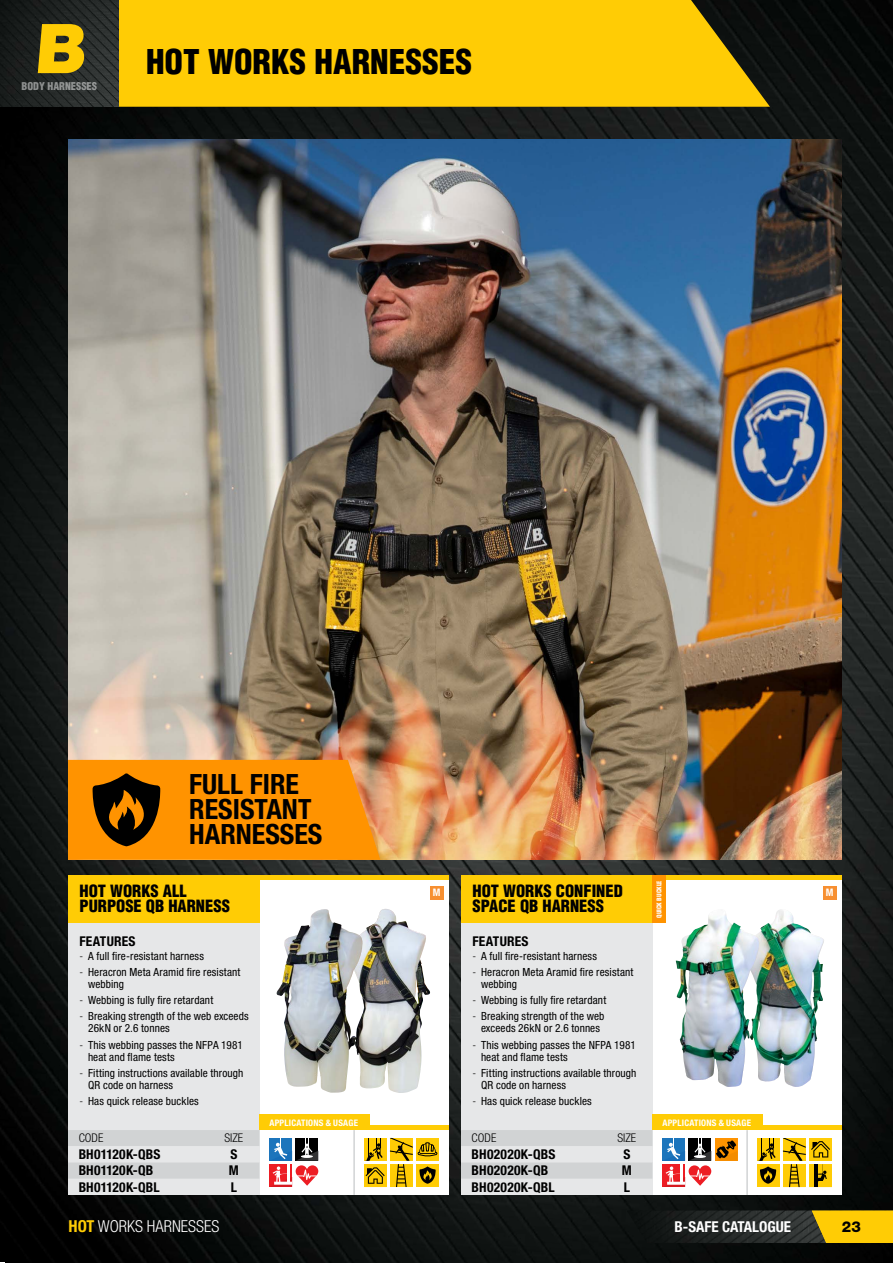
<style>
.page{position:relative;width:893px;height:1263px;background:#fff}
.page>*{position:absolute;margin:0;border:0;box-sizing:border-box;transform-origin:0 0}
.t1{font:900 condensed 33.3px "Helvetica LT Std";color:#000}
.t2{font:700 condensed 27.9px/24.6px "Helvetica Neue LT Std";color:#000}
.t3{font:900 condensed 16.5px/15px "Helvetica LT Std";color:#000}
.t4{font:300 condensed 16.5px "Helvetica Neue LT Std";color:#fff}
.t5{font:700 condensed 15px "Helvetica Neue LT Std";color:#fff}
.t6{font:800 15px "Helvetica Neue LT Std";color:#000}
.t7{font:700 condensed 13.5px "Helvetica Neue LT Std";letter-spacing:.02em;color:#000}
.t8{font:300 condensed 12px "Helvetica Neue LT Std";color:#000}
.t9{font:condensed 11.25px/12px "Helvetica Neue LT Std";letter-spacing:.01em;color:#000}
.t10{font:900 condensed 10.5px "Helvetica LT Std";color:#fff}
.t11{font:700 condensed 10.35px "Helvetica Neue LT Std";color:#fff}
.t12{font:700 condensed 9px "Helvetica Neue LT Std";letter-spacing:.025em;color:#fff}
.t13{font:900 condensed 6.3px "Helvetica LT Std";color:#fff}
.s1{font-family:"Helvetica Neue LT Std";font-stretch:normal;font-size:68.7px;color:#ffcc05}
.s2{font-weight:300}
.s3{font-weight:700;color:#ffcc05}
</style>
<div class="page">
<img style="left:0;top:0;width:893px;height:1263px">
<img style="left:627px;top:1211px;width:185px;height:32px">
<svg style="left:812px;top:1211px;width:81px;height:32px;background:#edbf09"></svg>
<svg style="left:119px;top:0;width:651px;height:107px;background:#efc005"></svg>
<img style="left:0;top:0;width:119px;height:107px">
<div style="left:461px;top:876px;width:381px;height:319px;background:#fff"></div>
<div style="left:68px;top:876px;width:381px;height:319px;background:#fff"></div>
<div style="left:68px;top:875px;width:191px;height:320px;background:#e6e7e8"></div>
<div style="left:461px;top:875px;width:191px;height:320px;background:#e6e7e8"></div>
<div style="left:68px;top:875px;width:191px;height:48px;background:#ffcc05"></div>
<div style="left:461px;top:875px;width:191px;height:48px;background:#ffcc05"></div>
<div style="left:68px;top:875px;width:381px;height:5px;background:#ffcc05"></div>
<div style="left:461px;top:875px;width:381px;height:5px;background:#ffcc05"></div>
<img style="left:362px;top:909px;width:68px;height:184px">
<img style="left:277px;top:909px;width:85px;height:184px">
<img style="left:759px;top:909px;width:65px;height:178px">
<img style="left:676px;top:914px;width:83px;height:173px">
<div style="left:652px;top:1125px;width:190px;height:5px;background:#ffcc05"></div>
<div style="left:652px;top:1115px;width:111px;height:15px;background:#ffcc05"></div>
<hr style="left:746px;top:1130px;width:2px;height:65px;background:#d1d3d4">
<div style="left:259px;top:1125px;width:190px;height:5px;background:#ffcc05"></div>
<div style="left:259px;top:1115px;width:111px;height:15px;background:#ffcc05"></div>
<svg style="left:269px;top:1138px;width:49px;height:49px"></svg>
<hr style="left:353px;top:1130px;width:2px;height:65px;background:#d1d3d4">
<svg style="left:68px;top:1130px;width:191px;height:48px"></svg>
<svg style="left:461px;top:1130px;width:191px;height:48px"></svg>
<div style="left:823px;top:886px;width:13px;height:13px;background:#f78f31"></div>
<div style="left:430px;top:886px;width:13px;height:13px;background:#f78f31"></div>
<svg style="left:662px;top:1138px;width:75px;height:49px"></svg>
<div style="left:652px;top:875px;width:14px;height:48px;background:#ff9300"></div>
<img style="left:68px;top:139px;width:774px;height:721px">
<svg style="left:364px;top:1138px;width:75px;height:49px;background:#d0ad26"></svg>
<svg style="left:757px;top:1138px;width:75px;height:49px;background:#cdab25"></svg>
<svg style="left:68px;top:760px;width:312px;height:100px;background:#e48505"></svg>
<h1 class="t1" style="left:34px;top:40px;width:440px"><span class="s1">B</span> HOT WORKS HARNESSES</h1>
<p class="t10" style="left:22px;top:80px;width:77px">BODY HARNESSES</p>
<h2 class="t2" style="left:189px;top:772px;width:135px">FULL FIRE<br>RESISTANT<br>HARNESSES</h2>
<p class="t13" style="left:655px;top:918px;width:39px;rotate:-90deg">QUICK BUCKLE</p>
<h3 class="t3" style="left:79px;top:883px;width:152px">HOT WORKS ALL<br>PURPOSE QB HARNESS</h3>
<h3 class="t3" style="left:472px;top:883px;width:152px">HOT WORKS CONFINED<br>SPACE QB HARNESS</h3>
<p class="t7" style="left:80px;top:932px;width:58px">FEATURES</p>
<p class="t9" style="left:80px;top:950px;width:126px"><span class="s2">-</span> A full fire-resistant harness</p>
<p class="t9" style="left:88px;top:966px;width:154px;text-indent:-9px"><span class="s2">-</span> Heracron Meta Aramid fire resistant webbing</p>
<p class="t9" style="left:80px;top:994px;width:135px"><span class="s2">-</span> Webbing is fully fire retardant</p>
<p class="t9" style="left:88px;top:1010px;width:162px;text-indent:-9px"><span class="s2">-</span> Breaking strength of the web exceeds<br>26kN or 2.6 tonnes</p>
<p class="t9" style="left:88px;top:1039px;width:156px;text-indent:-9px"><span class="s2">-</span> This webbing passes the NFPA 1981 heat and flame tests</p>
<p class="t9" style="left:88px;top:1067px;width:157px;text-indent:-9px"><span class="s2">-</span> Fitting instructions available through<br>QR code on harness</p>
<p class="t9" style="left:80px;top:1095px;width:121px"><span class="s2">-</span> Has quick release buckles</p>
<p class="t11" style="left:433px;top:886px;width:9px">M</p>
<p class="t11" style="left:826px;top:886px;width:9px">M</p>
<p class="t7" style="left:472px;top:932px;width:58px">FEATURES</p>
<p class="t9" style="left:472px;top:950px;width:126px"><span class="s2">-</span> A full fire-resistant harness</p>
<p class="t9" style="left:481px;top:966px;width:154px;text-indent:-9px"><span class="s2">-</span> Heracron Meta Aramid fire resistant webbing</p>
<p class="t9" style="left:472px;top:994px;width:135px"><span class="s2">-</span> Webbing is fully fire retardant</p>
<p class="t9" style="left:472px;top:1010px;width:133px;text-align:center"><span class="s2">-</span> Breaking strength of the web exceeds 26kN or 2.6 tonnes</p>
<p class="t9" style="left:481px;top:1039px;width:156px;text-indent:-9px"><span class="s2">-</span> This webbing passes the NFPA 1981 heat and flame tests</p>
<p class="t9" style="left:481px;top:1067px;width:157px;text-indent:-9px"><span class="s2">-</span> Fitting instructions available through<br>QR code on harness</p>
<p class="t9" style="left:472px;top:1095px;width:121px"><span class="s2">-</span> Has quick release buckles</p>
<p class="t8" style="left:79px;top:1131px;width:26px">CODE</p>
<p class="t8" style="left:224px;top:1131px;width:20px">SIZE</p>
<p class="t7" style="left:79px;top:1146px;width:83px">BH01120K-QBS</p>
<p class="t7" style="left:230px;top:1146px;width:9px">S</p>
<p class="t7" style="left:79px;top:1162px;width:76px">BH01120K-QB</p>
<p class="t7" style="left:229px;top:1162px;width:11px">M</p>
<p class="t7" style="left:79px;top:1178px;width:83px">BH01120K-QBL</p>
<p class="t7" style="left:231px;top:1178px;width:8px">L</p>
<h3 class="t4" style="left:69px;top:1217px;width:152px"><span class="s3">HOT</span> WORKS HARNESSES</h3>
<p class="t12" style="left:269px;top:1117px;width:90px">APPLICATIONS &amp; USAGE</p>
<p class="t12" style="left:662px;top:1117px;width:90px">APPLICATIONS &amp; USAGE</p>
<p class="t8" style="left:472px;top:1131px;width:26px">CODE</p>
<p class="t8" style="left:617px;top:1131px;width:20px">SIZE</p>
<p class="t7" style="left:472px;top:1146px;width:85px">BH02020K-QBS</p>
<p class="t7" style="left:623px;top:1146px;width:9px">S</p>
<p class="t7" style="left:472px;top:1162px;width:78px">BH02020K-QB</p>
<p class="t7" style="left:622px;top:1162px;width:11px">M</p>
<p class="t7" style="left:472px;top:1178px;width:84px">BH02020K-QBL</p>
<p class="t7" style="left:624px;top:1178px;width:8px">L</p>
<h3 class="t5" style="left:674px;top:1217px;width:118px">B-SAFE CATALOGUE</h3>
<h3 class="t6" style="left:842px;top:1217px;width:20px">23</h3>
</div>
